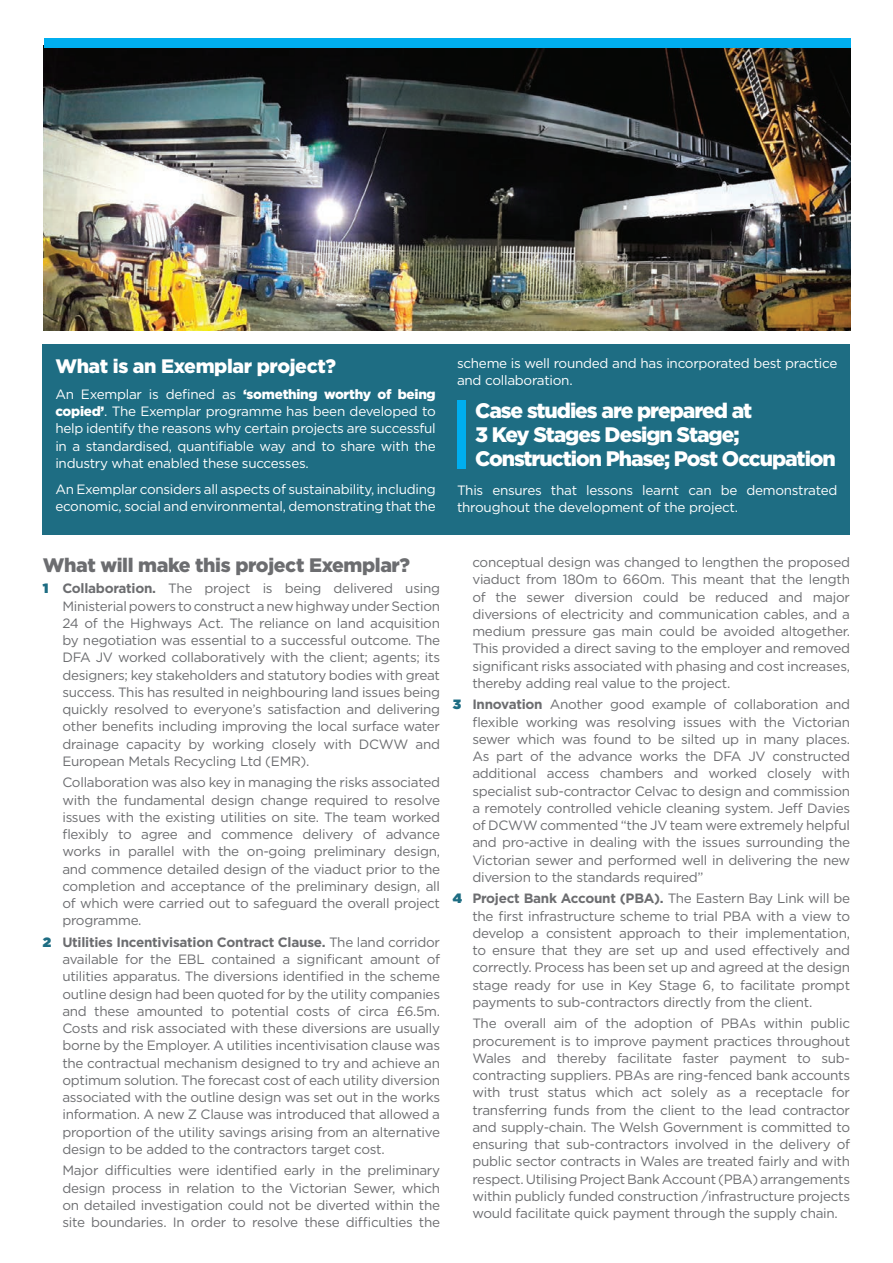
<style>
.page{position:relative;width:893px;height:1263px;background:#fff}
.page>*{position:absolute;margin:0;border:0;box-sizing:border-box;transform-origin:0 0}
.t1{font:900 21px/24px "Gotham";letter-spacing:-.05em;color:#fff}
.t2{font:900 19.5px "Gotham";letter-spacing:-.02em;color:#6c6d70}
.t3{font:900 19.5px "Gotham";letter-spacing:-.02em;color:#fff}
.t4{font:13.5px/17.2px "Gotham";letter-spacing:-.02em;color:#6c6d70;text-align:justify}
.t5{font:13.5px/17.2px "Gotham";letter-spacing:-.02em;color:#fff}
.s1{font-weight:900}
.s2{font-weight:900;color:#1e6d83}
.s3{font-weight:700}
</style>
<div class="page">
<img style="left:44px;top:48px;width:806px;height:283px">
<div style="left:44px;top:38px;width:806px;height:10px;background:#00aeef"></div>
<div style="left:43px;top:345px;width:807px;height:190px;background:#1e6d83"></div>
<div style="left:457px;top:401px;width:8px;height:68px;background:#00aeef"></div>
<p class="t3" style="left:55px;top:353px;width:282px">What is an Exemplar project?</p>
<p class="t5" style="left:55px;top:385px;width:382px;text-align:justify">An Exemplar is defined as <span class="s1">‘something worthy of being copied’</span>. The Exemplar programme has been developed to help identify the reasons why certain projects are successful in a standardised, quantifiable way and to share with the industry what enabled these successes.</p>
<p class="t5" style="left:55px;top:480px;width:382px">An Exemplar considers all aspects of sustainability, including economic, social and environmental, demonstrating that the</p>
<p class="t5" style="left:457px;top:355px;width:382px">scheme is well rounded and has incorporated best practice and collaboration.</p>
<p class="t1" style="left:475px;top:398px;width:362px">Case studies are prepared at<br>3 Key Stages Design Stage;<br>Construction Phase; Post Occupation</p>
<p class="t5" style="left:457px;top:481px;width:382px">This ensures that lessons learnt can be demonstrated throughout the development of the project.</p>
<p class="t2" style="left:43px;top:551px;width:369px">What will make this project Exemplar?</p>
<p class="t4" style="left:62px;top:580px;width:379px;text-indent:-19px"><span class="s2">1</span> <span class="s3">Collaboration.</span> The project is being delivered using Ministerial powers to construct a new highway under Section 24 of the Highways Act. The reliance on land acquisition by negotiation was essential to a successful outcome. The DFA JV worked collaboratively with the client; agents; its designers; key stakeholders and statutory bodies with great success. This has resulted in neighbouring land issues being quickly resolved to everyone’s satisfaction and delivering other benefits including improving the local surface water drainage capacity by working closely with DCWW and European Metals Recycling Ltd (EMR).</p>
<p class="t4" style="left:62px;top:774px;width:379px">Collaboration was also key in managing the risks associated with the fundamental design change required to resolve issues with the existing utilities on site. The team worked flexibly to agree and commence delivery of advance works in parallel with the on-going preliminary design, and commence detailed design of the viaduct prior to the completion and acceptance of the preliminary design, all of which were carried out to safeguard the overall project programme.</p>
<p class="t4" style="left:62px;top:933px;width:379px;text-indent:-19px"><span class="s2">2</span> <span class="s3">Utilities Incentivisation Contract Clause.</span> The land corridor available for the EBL contained a significant amount of utilities apparatus. The diversions identified in the scheme outline design had been quoted for by the utility companies and these amounted to potential costs of circa £6.5m.<br>Costs and risk associated with these diversions are usually borne by the Employer. A utilities incentivisation clause was the contractual mechanism designed to try and achieve an optimum solution. The forecast cost of each utility diversion associated with the outline design was set out in the works information. A new Z Clause was introduced that allowed a proportion of the utility savings arising from an alternative design to be added to the contractors target cost.</p>
<p class="t4" style="left:62px;top:1162px;width:379px">Major difficulties were identified early in the preliminary design process in relation to the Victorian Sewer, which on detailed investigation could not be diverted within the site boundaries. In order to resolve these difficulties the</p>
<p class="t4" style="left:472px;top:553px;width:379px">conceptual design was changed to lengthen the proposed viaduct from 180m to 660m. This meant that the length of the sewer diversion could be reduced and major diversions of electricity and communication cables, and a medium pressure gas main could be avoided altogether.<br>This provided a direct saving to the employer and removed significant risks associated with phasing and cost increases, thereby adding real value to the project.</p>
<p class="t4" style="left:472px;top:696px;width:379px;text-indent:-20px"><span class="s2">3</span> <span class="s3">Innovation</span> Another good example of collaboration and flexible working was resolving issues with the Victorian sewer which was found to be silted up in many places.<br>As part of the advance works the DFA JV constructed additional access chambers and worked closely with specialist sub-contractor Celvac to design and commission a remotely controlled vehicle cleaning system. Jeff Davies of DCWW commented “the JV team were extremely helpful and pro-active in dealing with the issues surrounding the Victorian sewer and performed well in delivering the new diversion to the standards required”</p>
<p class="t4" style="left:472px;top:890px;width:379px;text-indent:-20px"><span class="s2">4</span> <span class="s3">Project Bank Account (PBA).</span> The Eastern Bay Link will be the first infrastructure scheme to trial PBA with a view to develop a consistent approach to their implementation, to ensure that they are set up and used effectively and correctly. Process has been set up and agreed at the design stage ready for use in Key Stage 6, to facilitate prompt payments to sub-contractors directly from the client.</p>
<p class="t4" style="left:472px;top:1015px;width:379px">The overall aim of the adoption of PBAs within public procurement is to improve payment practices throughout Wales and thereby facilitate faster payment to sub&shy;contracting suppliers. PBAs are ring-fenced bank accounts with trust status which act solely as a receptacle for transferring funds from the client to the lead contractor and supply-chain. The Welsh Government is committed to ensuring that sub-contractors involved in the delivery of public sector contracts in Wales are treated fairly and with respect. Utilising Project Bank Account (PBA) arrangements within publicly funded construction /infrastructure projects would facilitate quick payment through the supply chain.</p>
</div>
